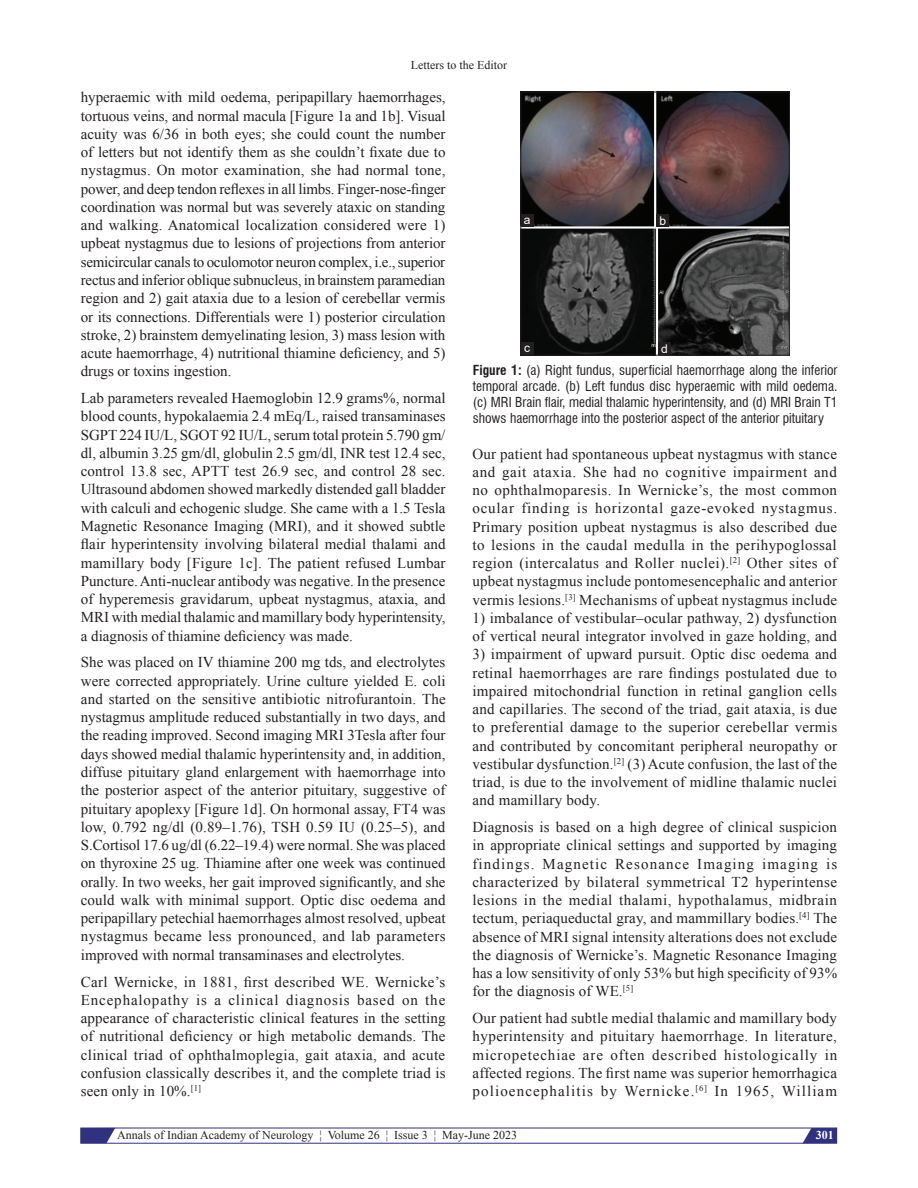
<style>
.page{position:relative;width:918px;height:1188px;background:#fff}
.page>*{position:absolute;margin:0;border:0;box-sizing:border-box;transform-origin:0 0}
.TX{font:15px/18.3px "Times New Roman";letter-spacing:.01em;color:#231f20;text-align:justify}
.FGC{font:condensed 13.5px/16.2px "Swiss 721 BT";color:#231f20;text-align:justify}
.t1{font:12px "Times New Roman";color:#231f20}
.LABEL{font:12px "Arial";color:#fff}
.t2{font:700 12px "Times New Roman";color:#fff}
.s1{font-weight:700}
</style>
<div class="page">
<svg style="left:80px;top:1128px;width:758px;height:16px"></svg>
<img style="left:523px;top:94px;width:265px;height:259px">
<div style="left:521px;top:92px;width:269px;height:263px;border:1px solid #231f20"></div>
<div style="left:658px;top:343px;width:13px;height:12px;background:#231f20"></div>
<div style="left:521px;top:343px;width:12px;height:12px;background:#231f20"></div>
<div style="left:657px;top:214px;width:12px;height:13px;background:#231f20"></div>
<div style="left:521px;top:214px;width:12px;height:13px;background:#231f20"></div>
<p class="t1" style="left:411px;top:57px;width:98px">Letters to the Editor</p>
<p class="TX" style="left:81px;top:88px;width:366px">hyperaemic with mild oedema, peripapillary haemorrhages, tortuous veins, and normal macula [Figure 1a and 1b]. Visual acuity was 6/36 in both eyes; she could count the number of letters but not identify them as she couldn’t fixate due to nystagmus. On motor examination, she had normal tone, power, and deep tendon reflexes in all limbs. Finger‑nose‑finger coordination was normal but was severely ataxic on standing and walking. Anatomical localization considered were 1) upbeat nystagmus due to lesions of projections from anterior semicircular canals to oculomotor neuron complex, i.e., superior rectus and inferior oblique subnucleus, in brainstem paramedian region and 2) gait ataxia due to a lesion of cerebellar vermis or its connections. Differentials were 1) posterior circulation stroke, 2) brainstem demyelinating lesion, 3) mass lesion with acute haemorrhage, 4) nutritional thiamine deficiency, and 5) drugs or toxins ingestion.</p>
<p class="TX" style="left:81px;top:389px;width:366px">Lab parameters revealed Haemoglobin 12.9 grams%, normal blood counts, hypokalaemia 2.4 mEq/L, raised transaminases SGPT 224 IU/L, SGOT 92 IU/L, serum total protein 5.790 gm/ dl, albumin 3.25 gm/dl, globulin 2.5 gm/dl, INR test 12.4 sec, control 13.8 sec, APTT test 26.9 sec, and control 28 sec.<br>Ultrasound abdomen showed markedly distended gall bladder with calculi and echogenic sludge. She came with a 1.5 Tesla Magnetic Resonance Imaging (MRI), and it showed subtle flair hyperintensity involving bilateral medial thalami and mamillary body [Figure 1c]. The patient refused Lumbar Puncture. Anti-nuclear antibody was negative. In the presence of hyperemesis gravidarum, upbeat nystagmus, ataxia, and MRI with medial thalamic and mamillary body hyperintensity, a diagnosis of thiamine deficiency was made.</p>
<p class="TX" style="left:81px;top:653px;width:366px">She was placed on IV thiamine 200 mg tds, and electrolytes were corrected appropriately. Urine culture yielded E. coli and started on the sensitive antibiotic nitrofurantoin. The nystagmus amplitude reduced substantially in two days, and the reading improved. Second imaging MRI 3Tesla after four days showed medial thalamic hyperintensity and, in addition, diffuse pituitary gland enlargement with haemorrhage into the posterior aspect of the anterior pituitary, suggestive of pituitary apoplexy [Figure 1d]. On hormonal assay, FT4 was low, 0.792 ng/dl (0.89–1.76), TSH 0.59 IU (0.25–5), and S.Cortisol 17.6 ug/dl (6.22–19.4) were normal. She was placed on thyroxine 25 ug. Thiamine after one week was continued orally. In two weeks, her gait improved significantly, and she could walk with minimal support. Optic disc oedema and peripapillary petechial haemorrhages almost resolved, upbeat nystagmus became less pronounced, and lab parameters improved with normal transaminases and electrolytes.</p>
<p class="TX" style="left:81px;top:972px;width:366px">Carl Wernicke, in 1881, first described WE. Wernicke’s Encephalopathy is a clinical diagnosis based on the appearance of characteristic clinical features in the setting of nutritional deficiency or high metabolic demands. The clinical triad of ophthalmoplegia, gait ataxia, and acute confusion classically describes it, and the complete triad is seen only in 10%.<sup>[1]</sup></p>
<p class="LABEL" style="left:524px;top:211px;width:8px">a</p>
<p class="LABEL" style="left:660px;top:212px;width:8px">b</p>
<p class="LABEL" style="left:524px;top:340px;width:7px">c</p>
<p class="LABEL" style="left:661px;top:341px;width:8px">d</p>
<p class="FGC" style="left:473px;top:362px;width:366px"><span class="s1">Figure 1:</span> (a) Right fundus, superficial haemorrhage along the inferior temporal arcade. (b) Left fundus disc hyperaemic with mild oedema. (c) MRI Brain flair, medial thalamic hyperintensity, and (d) MRI Brain T1 shows haemorrhage into the posterior aspect of the anterior pituitary</p>
<p class="TX" style="left:472px;top:444px;width:366px">Our patient had spontaneous upbeat nystagmus with stance and gait ataxia. She had no cognitive impairment and no ophthalmoparesis. In Wernicke’s, the most common ocular finding is horizontal gaze‑evoked nystagmus.<br>Primary position upbeat nystagmus is also described due to lesions in the caudal medulla in the perihypoglossal region (intercalatus and Roller nuclei).<sup>[2]</sup> Other sites of upbeat nystagmus include pontomesencephalic and anterior vermis lesions.<sup>[3]</sup> Mechanisms of upbeat nystagmus include</p>
<p class="TX" style="left:472px;top:609px;width:366px">1) imbalance of vestibular–ocular pathway, 2) dysfunction of vertical neural integrator involved in gaze holding, and</p>
<p class="TX" style="left:472px;top:645px;width:366px">3) impairment of upward pursuit. Optic disc oedema and retinal haemorrhages are rare findings postulated due to impaired mitochondrial function in retinal ganglion cells and capillaries. The second of the triad, gait ataxia, is due to preferential damage to the superior cerebellar vermis and contributed by concomitant peripheral neuropathy or vestibular dysfunction.<sup>[2]</sup> (3) Acute confusion, the last of the triad, is due to the involvement of midline thalamic nuclei and mamillary body.</p>
<p class="TX" style="left:472px;top:818px;width:366px">Diagnosis is based on a high degree of clinical suspicion in appropriate clinical settings and supported by imaging findings. Magnetic Resonance Imaging imaging is characterized by bilateral symmetrical T2 hyperintense lesions in the medial thalami, hypothalamus, midbrain tectum, periaqueductal gray, and mammillary bodies.<sup>[4]</sup> The absence of MRI signal intensity alterations does not exclude the diagnosis of Wernicke’s. Magnetic Resonance Imaging has a low sensitivity of only 53% but high specificity of 93% for the diagnosis of WE.<sup>[5]</sup></p>
<p class="TX" style="left:472px;top:1009px;width:366px">Our patient had subtle medial thalamic and mamillary body hyperintensity and pituitary haemorrhage. In literature, micropetechiae are often described histologically in affected regions. The first name was superior hemorrhagica polioencephalitis by Wernicke.<sup>[6]</sup> In 1965, William</p>
<p class="t1" style="left:117px;top:1127px;width:402px">Annals of Indian Academy of Neurology ¦ Volume 26 ¦ Issue 3 ¦ May‑June 2023</p>
<p class="t2" style="left:816px;top:1127px;width:19px">301</p>
</div>
